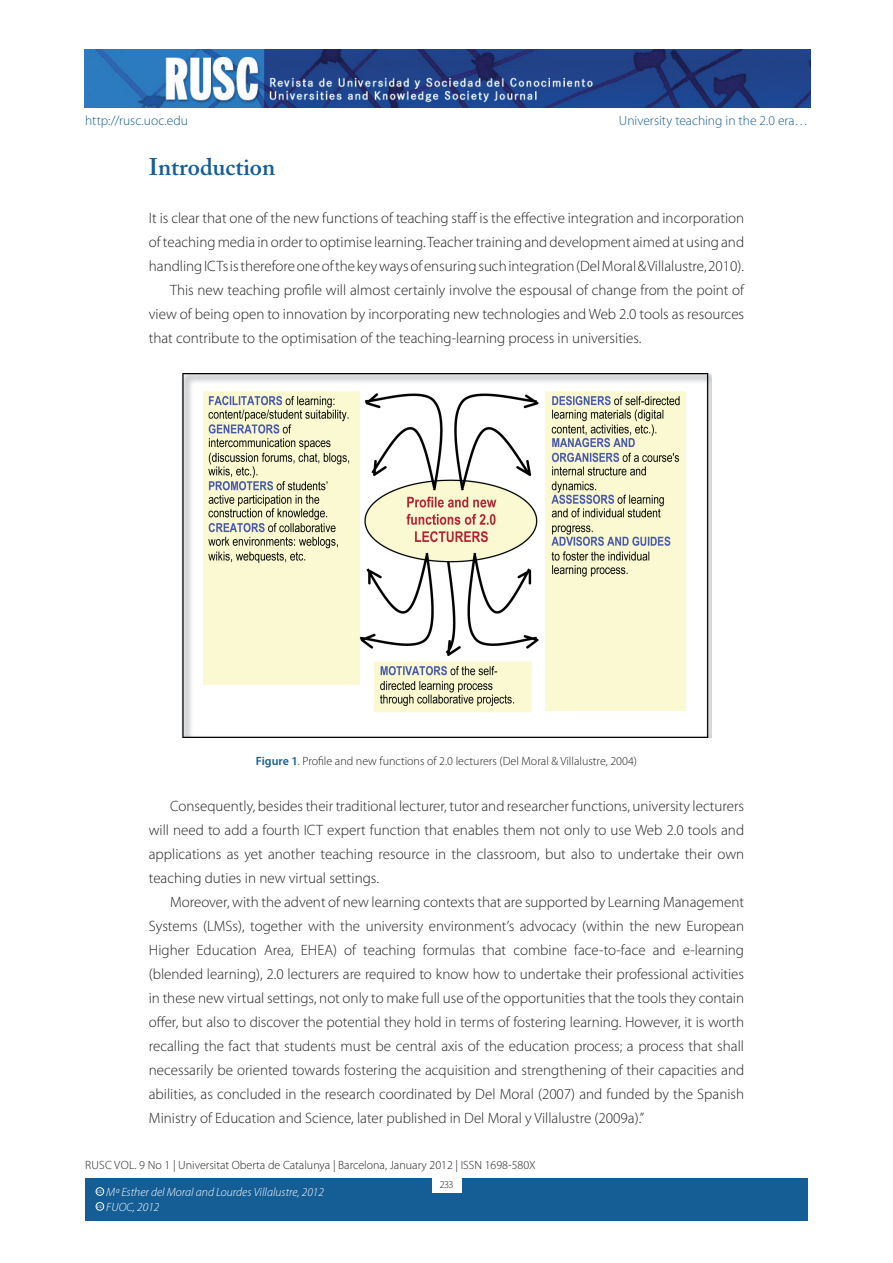
<style>
.page{position:relative;width:893px;height:1263px;background:#fff}
.page>*{position:absolute;margin:0;border:0;box-sizing:border-box;transform-origin:0 0}
.t1{font:600 24px "Adobe Caslon Pro";color:#155d95}
.t2{font:300 15px "Myriad Pro";color:#231f20}
.t3{font:300 13.5px "Myriad Pro";color:#155d95}
.t4{font:300 12px "Myriad Pro";color:#231f20}
.t5{font:italic 300 12px/15px "Myriad Pro";color:#fff}
.t6{font:300 10.5px "Myriad Pro";color:#231f20}
.t7{font:600 3.9px "Adobe Caslon Pro";color:#fff}
.s1{font-weight:600;color:#155d95}
</style>
<div class="page">
<div style="left:85px;top:1178px;width:723px;height:42px;background:#155d95"></div>
<div style="left:432px;top:1176px;width:29px;height:17px;background:#fff"></div>
<img style="left:85px;top:50px;width:725px;height:57px">
<div style="left:96px;top:1187px;width:8px;height:8px;border:1px solid #fff;border-radius:50%"></div>
<div style="left:96px;top:1202px;width:8px;height:8px;border:1px solid #fff;border-radius:50%"></div>
<img style="left:182px;top:374px;width:529px;height:364px">
<p class="t3" style="left:85px;top:112px;width:105px">http://rusc.uoc.edu</p>
<p class="t3" style="left:619px;top:112px;width:190px">University teaching in the 2.0 era…</p>
<p class="t1" style="left:149px;top:152px;width:128px">Introduction</p>
<p class="t2" style="left:149px;top:209px;width:597px">It is clear that one of the new functions of teaching staff is the effective integration and incorporation</p>
<p class="t2" style="left:149px;top:233px;width:597px">of teaching media in order to optimise learning. Teacher training and development aimed at using and</p>
<p class="t2" style="left:149px;top:257px;width:597px">handling ICTs is therefore one of the key ways of ensuring such integration (Del Moral &amp; Villalustre, 2010).</p>
<p class="t2" style="left:170px;top:281px;width:576px">This new teaching profile will almost certainly involve the espousal of change from the point of</p>
<p class="t2" style="left:149px;top:305px;width:597px">view of being open to innovation by incorporating new technologies and Web 2.0 tools as resources</p>
<p class="t2" style="left:149px;top:329px;width:494px">that contribute to the optimisation of the teaching-learning process in universities.</p>
<p class="t4" style="left:256px;top:753px;width:383px"><span class="s1">Figure 1</span>. Profile and new functions of 2.0 lecturers (Del Moral &amp; Villalustre, 2004)</p>
<p class="t2" style="left:170px;top:797px;width:575px">Consequently, besides their traditional lecturer, tutor and researcher functions, university lecturers</p>
<p class="t2" style="left:149px;top:821px;width:597px">will need to add a fourth ICT expert function that enables them not only to use Web 2.0 tools and</p>
<p class="t2" style="left:149px;top:845px;width:597px">applications as yet another teaching resource in the classroom, but also to undertake their own</p>
<p class="t2" style="left:149px;top:869px;width:232px">teaching duties in new virtual settings.</p>
<p class="t2" style="left:170px;top:893px;width:576px">Moreover, with the advent of new learning contexts that are supported by Learning Management</p>
<p class="t2" style="left:149px;top:917px;width:597px">Systems (LMSs), together with the university environment’s advocacy (within the new European</p>
<p class="t2" style="left:149px;top:941px;width:597px">Higher Education Area, EHEA) of teaching formulas that combine face-to-face and e-learning</p>
<p class="t2" style="left:149px;top:965px;width:597px">(blended learning), 2.0 lecturers are required to know how to undertake their professional activities</p>
<p class="t2" style="left:149px;top:989px;width:597px">in these new virtual settings, not only to make full use of the opportunities that the tools they contain</p>
<p class="t2" style="left:149px;top:1013px;width:597px">offer, but also to discover the potential they hold in terms of fostering learning. However, it is worth</p>
<p class="t2" style="left:149px;top:1037px;width:597px">recalling the fact that students must be central axis of the education process; a process that shall</p>
<p class="t2" style="left:149px;top:1061px;width:597px">necessarily be oriented towards fostering the acquisition and strengthening of their capacities and</p>
<p class="t2" style="left:149px;top:1085px;width:597px">abilities, as concluded in the research coordinated by Del Moral (2007) and funded by the Spanish</p>
<p class="t2" style="left:149px;top:1109px;width:497px">Ministry of Education and Science, later published in Del Moral y Villalustre (2009a).”</p>
<p class="t4" style="left:85px;top:1158px;width:452px">RUSC vol. 9 no 1 | Universitat Oberta de Catalunya | Barcelona, January 2012 | ISSN 1698-580X</p>
<p class="t5" style="left:106px;top:1184px;width:219px">Mª Esther del Moral and Lourdes Villalustre, 2012<br>FUOC, 2012</p>
<p class="t6" style="left:440px;top:1178px;width:15px">233</p>
<p class="t7" style="left:97px;top:1189px;width:7px">CC</p>
<p class="t7" style="left:97px;top:1204px;width:7px">CC</p>
</div>
